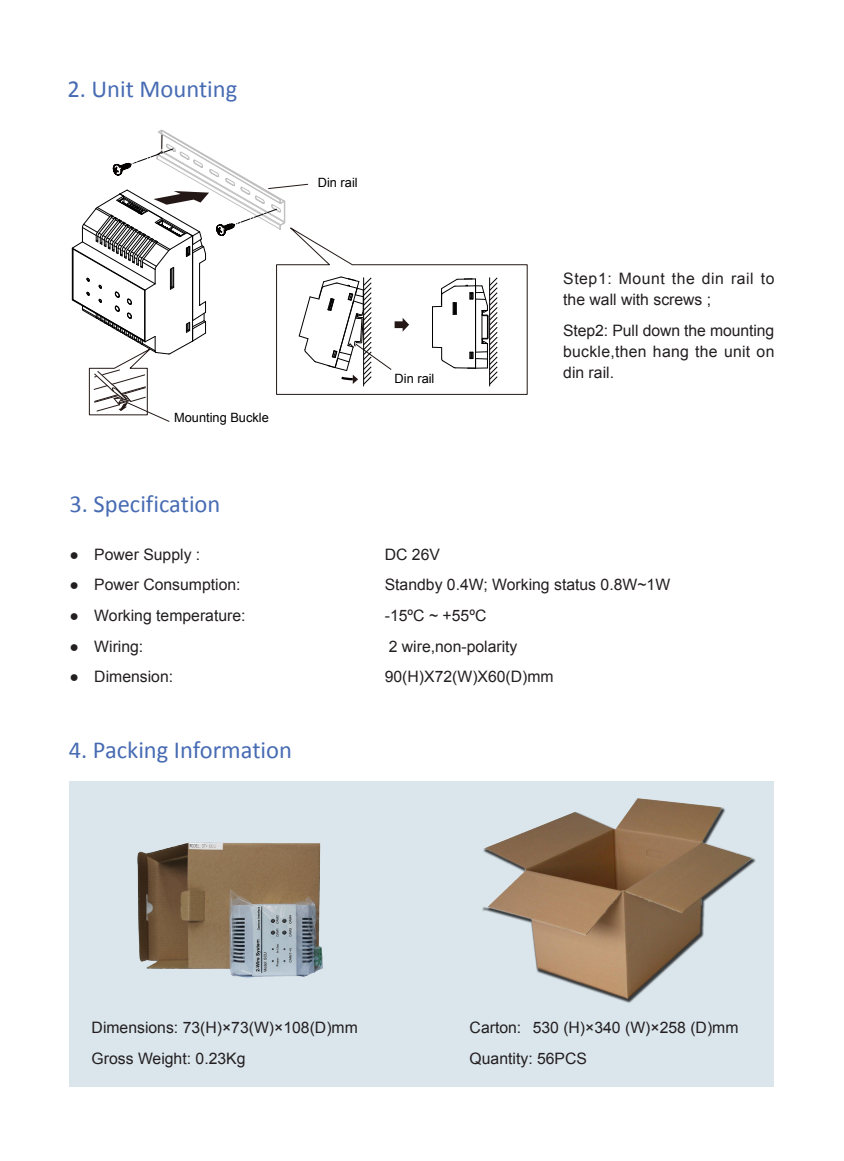
<style>
.page{position:relative;width:844px;height:1161px;background:#fff}
.page>*{position:absolute;margin:0;border:0;box-sizing:border-box;transform-origin:0 0}
.first_title{font:24.5px "Calibri";color:#476bb3}
.specifications{font:15.75px "Arial";color:#231f20}
.text{font:15.75px/21px "Arial";color:#231f20;text-align:justify}
.text-2{font:15.75px/21px "Arial";letter-spacing:.035em;color:#231f20}
.t1{font:12.78px "Arial";color:#000}
.s1{font-family:"Arial Narrow"}
</style>
<div class="page">
<div style="left:69px;top:781px;width:705px;height:305px;background:#dae5ec"></div>
<img style="left:482px;top:798px;width:274px;height:205px">
<img style="left:137px;top:842px;width:186px;height:136px">
<svg style="left:409px;top:264px;width:118px;height:131px"></svg>
<hr style="left:489px;top:277px;width:1px;height:109px;background:#040000">
<svg style="left:432px;top:277px;width:65px;height:108px"></svg>
<svg style="left:71px;top:129px;width:338px;height:293px"></svg>
<p class="first_title" style="left:67px;top:74px;width:171px">2. Unit Mounting</p>
<p class="t1" style="left:318px;top:174px;width:41px">Din rail</p>
<p class="t1" style="left:174px;top:409px;width:96px">Mounting Buckle</p>
<p class="t1" style="left:394px;top:370px;width:41px">Din rail</p>
<p class="text-2" style="left:563px;top:268px;width:213px">Step1: Mount the din rail to the wall with screws ;</p>
<p class="text" style="left:563px;top:320px;width:213px">Step2: Pull down the mounting buckle,then hang the unit on din rail.</p>
<p class="first_title" style="left:69px;top:488px;width:152px">3. Specification</p>
<p class="specifications" style="left:69px;top:544px;width:132px"><span class="s1">●</span> Power Supply :</p>
<p class="specifications" style="left:384px;top:544px;width:57px">DC 26V</p>
<p class="specifications" style="left:69px;top:575px;width:172px"><span class="s1">●</span> Power Consumption:</p>
<p class="specifications" style="left:384px;top:575px;width:287px">Standby 0.4W; Working status 0.8W~1W</p>
<p class="specifications" style="left:69px;top:605px;width:177px"><span class="s1">●</span> Working temperature:</p>
<p class="specifications" style="left:384px;top:605px;width:103px">-15ºC ~ +55ºC</p>
<p class="specifications" style="left:69px;top:636px;width:75px"><span class="s1">●</span> Wiring:</p>
<p class="specifications" style="left:388px;top:636px;width:130px">2 wire,non-polarity</p>
<p class="specifications" style="left:69px;top:666px;width:105px"><span class="s1">●</span> Dimension:</p>
<p class="specifications" style="left:384px;top:666px;width:170px">90(H)X72(W)X60(D)mm</p>
<p class="first_title" style="left:69px;top:734px;width:225px">4. Packing Information</p>
<p class="text" style="left:92px;top:1017px;width:268px">Dimensions: 73(H)×73(W)×108(D)mm</p>
<p class="text" style="left:92px;top:1048px;width:155px">Gross Weight: 0.23Kg</p>
<p class="text" style="left:469px;top:1017px;width:270px">Carton: 530 (H)×340 (W)×258 (D)mm</p>
<p class="text" style="left:469px;top:1048px;width:119px">Quantity: 56PCS</p>
</div>
